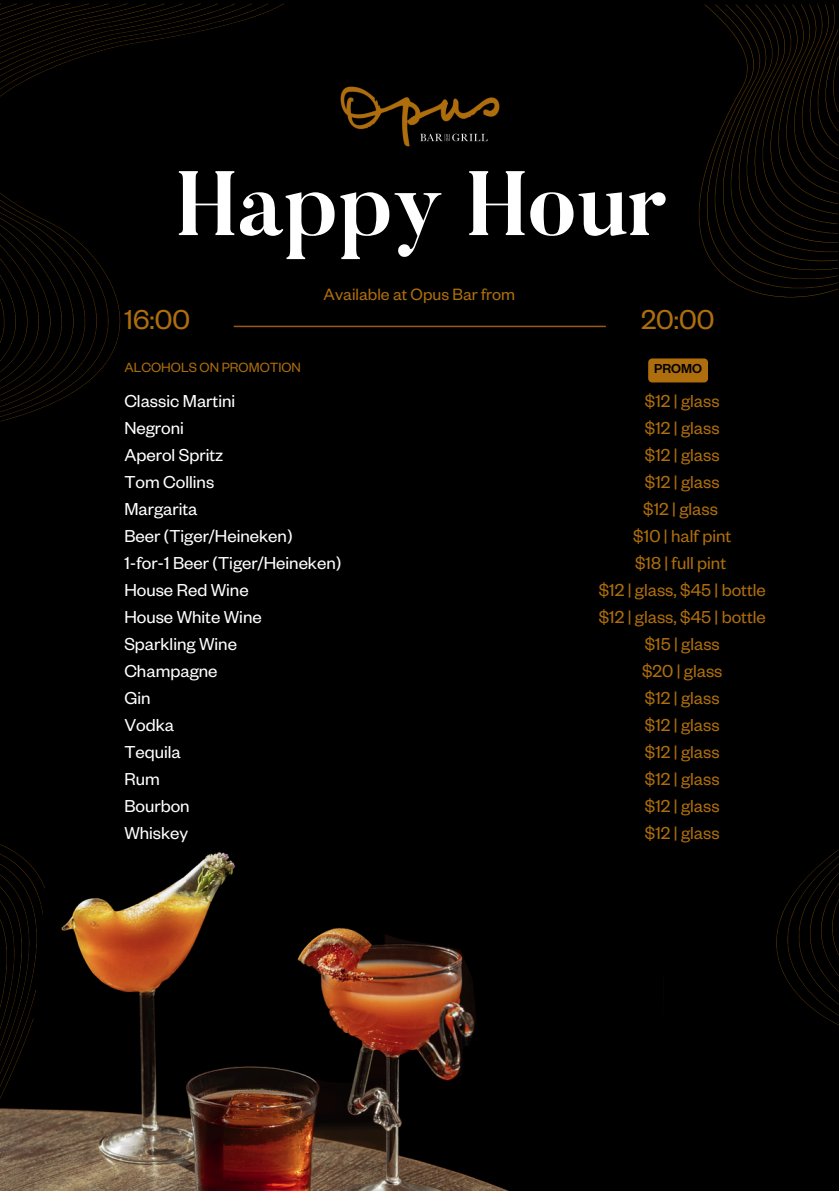
<style>
.page{position:relative;width:839px;height:1191px;background:#fff}
.page>*{position:absolute;margin:0;border:0;box-sizing:border-box;transform-origin:0 0}
.t1{font:700 90.8px "Butler";color:#fff}
.t2{font:30px "Founders Grotesk";color:#ae6e0d}
.t3{font:19px/27px "Founders Grotesk";color:#ae6e0d;text-align:center}
.t4{font:19px/27px "Founders Grotesk";color:#fff}
.t5{font:18px "Founders Grotesk";color:#ae6e0d}
.t6{font:14.6px "Founders Grotesk";color:#ae6e0d}
.t7{font:500 14.2px "Founders Grotesk";color:#000}
</style>
<div class="page">
<div style="left:0;top:0;width:838px;height:1191px;background:#000"></div>
<img style="left:49px;top:852px;width:460px;height:339px">
<img style="left:0;top:844px;width:49px;height:347px">
<img style="left:0;top:3px;width:292px;height:419px">
<img style="left:694px;top:4px;width:144px;height:379px">
<img style="left:776px;top:850px;width:62px;height:175px">
<div style="left:648px;top:358px;width:60px;height:24px;background:#ae6e0d;border-radius:4px"></div>
<img style="left:340px;top:86px;width:160px;height:61px">
<hr style="left:234px;top:326px;width:371px;height:1px;background:#9b5a1a">
<h3 class="t1" style="left:176px;top:168px;width:491px">Happy Hour</h3>
<h2 class="t5" style="left:323px;top:289px;width:193px">Available at Opus Bar from</h2>
<p class="t2" style="left:124px;top:310px;width:67px">16:00</p>
<h4 class="t2" style="left:641px;top:310px;width:75px">20:00</h4>
<p class="t6" style="left:124px;top:363px;width:178px">ALCOHOLS ON PROMOTION</p>
<h2 class="t7" style="left:654px;top:364px;width:49px">PROMO</h2>
<p class="t4" style="left:124px;top:391px;width:218px">Classic Martini<br>Negroni<br>Aperol Spritz<br>Tom Collins<br>Margarita<br>Beer (Tiger/Heineken)<br>1-for-1 Beer (Tiger/Heineken)<br>House Red Wine<br>House White Wine<br>Sparkling Wine<br>Champagne<br>Gin<br>Vodka<br>Tequila<br>Rum</p>
<p class="t4" style="left:124px;top:796px;width:67px">Bourbon<br>Whiskey</p>
<h1 class="t3" style="left:598px;top:391px;width:169px">$12 | glass<br>$12 | glass<br>$12 | glass<br>$12 | glass<br>$12 | glass<br>$10 | half pint<br>$18 | full pint<br>$12 | glass, $45 | bottle $12 | glass, $45 | bottle $15 | glass<br>$20 | glass<br>$12 | glass<br>$12 | glass<br>$12 | glass<br>$12 | glass<br>$12 | glass<br>$12 | glass</h1>
</div>
